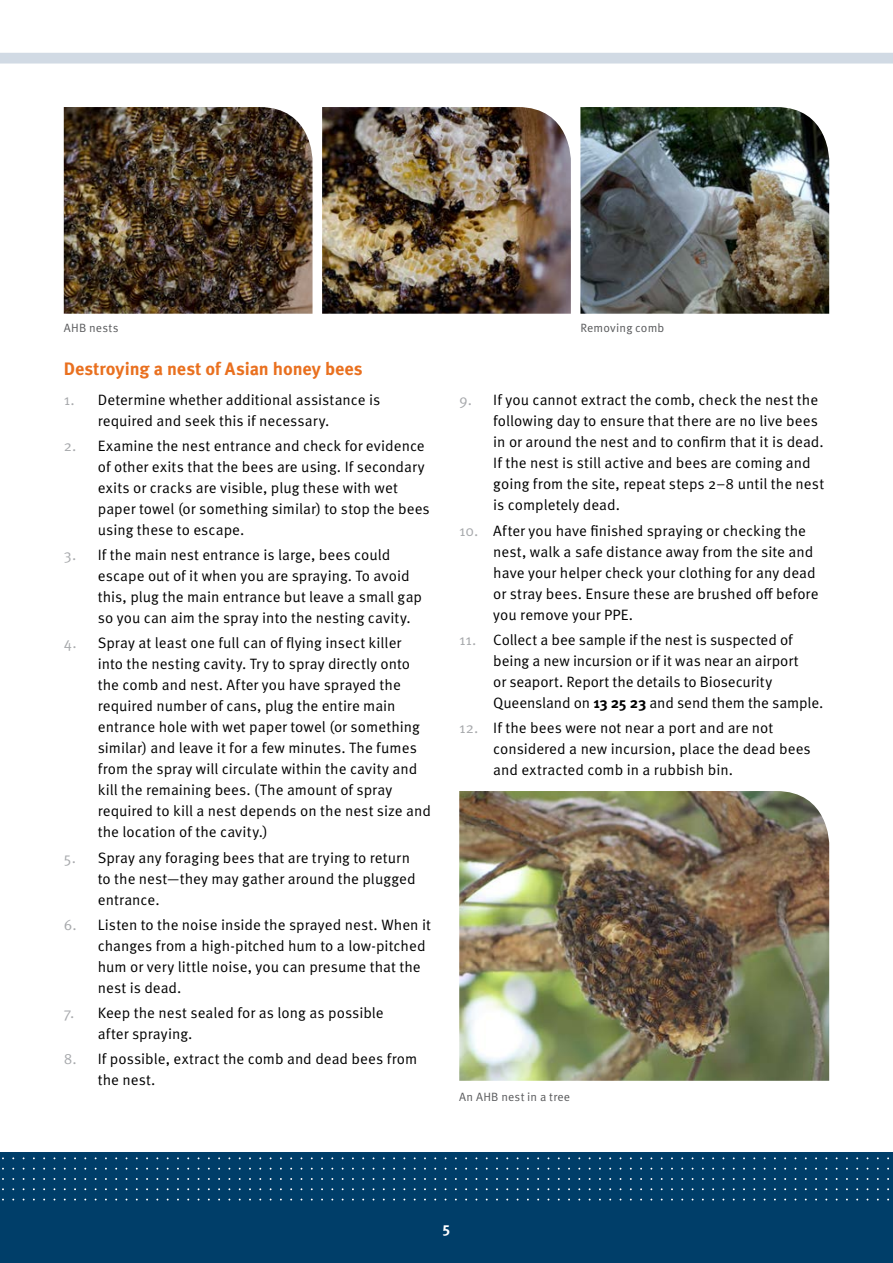
<style>
.page{position:relative;width:893px;height:1263px;background:#fff}
.page>*{position:absolute;margin:0;border:0;box-sizing:border-box;transform-origin:0 0}
.h01{font:700 18px "Meta OT";letter-spacing:-.005em;color:#e9701f}
.t1{font:15px/21px "Meta OT";color:#000}
.t2{font:700 15px "Meta OT";color:#fff}
.t3{font:12px "Meta OT";letter-spacing:.02em;color:#58595b}
.s1{color:#a7a9ac}
.s2{font-weight:700}
</style>
<div class="page">
<div style="left:0;top:1152px;width:893px;height:111px;background:#003e69"></div>
<div style="left:0;top:53px;width:893px;height:11px;background:#d1dae4"></div>
<img style="left:459px;top:791px;width:370px;height:290px">
<img style="left:64px;top:107px;width:249px;height:207px">
<img style="left:322px;top:107px;width:249px;height:207px">
<img style="left:580px;top:107px;width:249px;height:207px">
<p class="t3" style="left:64px;top:320px;width:56px">AHB nests</p>
<p class="t3" style="left:580px;top:320px;width:85px">Removing comb</p>
<p class="h01" style="left:64px;top:357px;width:300px">Destroying a nest of Asian honey bees</p>
<p class="t1" style="left:98px;top:389px;width:284px;text-indent:-34px"><span class="s1">1.</span> Determine whether additional assistance is required and seek this if necessary.</p>
<p class="t1" style="left:98px;top:435px;width:334px;text-indent:-34px"><span class="s1">2.</span> Examine the nest entrance and check for evidence of other exits that the bees are using. If secondary exits or cracks are visible, plug these with wet paper towel (or something similar) to stop the bees using these to escape.</p>
<p class="t1" style="left:98px;top:544px;width:326px;text-indent:-34px"><span class="s1">3.</span> If the main nest entrance is large, bees could escape out of it when you are spraying. To avoid this, plug the main entrance but leave a small gap so you can aim the spray into the nesting cavity.</p>
<p class="t1" style="left:98px;top:633px;width:335px;text-indent:-34px"><span class="s1">4.</span> Spray at least one full can of flying insect killer<br>into the nesting cavity. Try to spray directly onto the comb and nest. After you have sprayed the required number of cans, plug the entire main entrance hole with wet paper towel (or something similar) and leave it for a few minutes. The fumes from the spray will circulate within the cavity and kill the remaining bees. (The amount of spray required to kill a nest depends on the nest size and the location of the cavity.)</p>
<p class="t1" style="left:98px;top:847px;width:319px;text-indent:-34px"><span class="s1">5.</span> Spray any foraging bees that are trying to return to the nest—they may gather around the plugged entrance.</p>
<p class="t1" style="left:98px;top:914px;width:335px;text-indent:-34px"><span class="s1">6.</span> Listen to the noise inside the sprayed nest. When it changes from a high-pitched hum to a low-pitched hum or very little noise, you can presume that the nest is dead.</p>
<p class="t1" style="left:98px;top:1003px;width:287px;text-indent:-34px"><span class="s1">7.</span> Keep the nest sealed for as long as possible after spraying.</p>
<p class="t1" style="left:98px;top:1049px;width:321px;text-indent:-34px"><span class="s1">8.</span> If possible, extract the comb and dead bees from the nest.</p>
<p class="t1" style="left:493px;top:390px;width:332px;text-indent:-34px"><span class="s1">9.</span> If you cannot extract the comb, check the nest the following day to ensure that there are no live bees in or around the nest and to confirm that it is dead.<br>If the nest is still active and bees are coming and going from the site, repeat steps 2–8 until the nest is completely dead.</p>
<p class="t1" style="left:493px;top:520px;width:327px;text-indent:-34px"><span class="s1">10.</span> After you have finished spraying or checking the nest, walk a safe distance away from the site and have your helper check your clothing for any dead or stray bees. Ensure these are brushed off before you remove your PPE.</p>
<p class="t1" style="left:493px;top:629px;width:332px;text-indent:-34px"><span class="s1">11.</span> Collect a bee sample if the nest is suspected of being a new incursion or if it was near an airport<br>or seaport. Report the details to Biosecurity Queensland on <span class="s2">13 25 23</span> and send them the sample.</p>
<p class="t1" style="left:493px;top:718px;width:319px;text-indent:-34px"><span class="s1">12.</span> If the bees were not near a port and are not considered a new incursion, place the dead bees and extracted comb in a rubbish bin.</p>
<p class="t3" style="left:459px;top:1090px;width:112px">An AHB nest in a tree</p>
<p class="t2" style="left:443px;top:1218px;width:9px">5</p>
</div>
